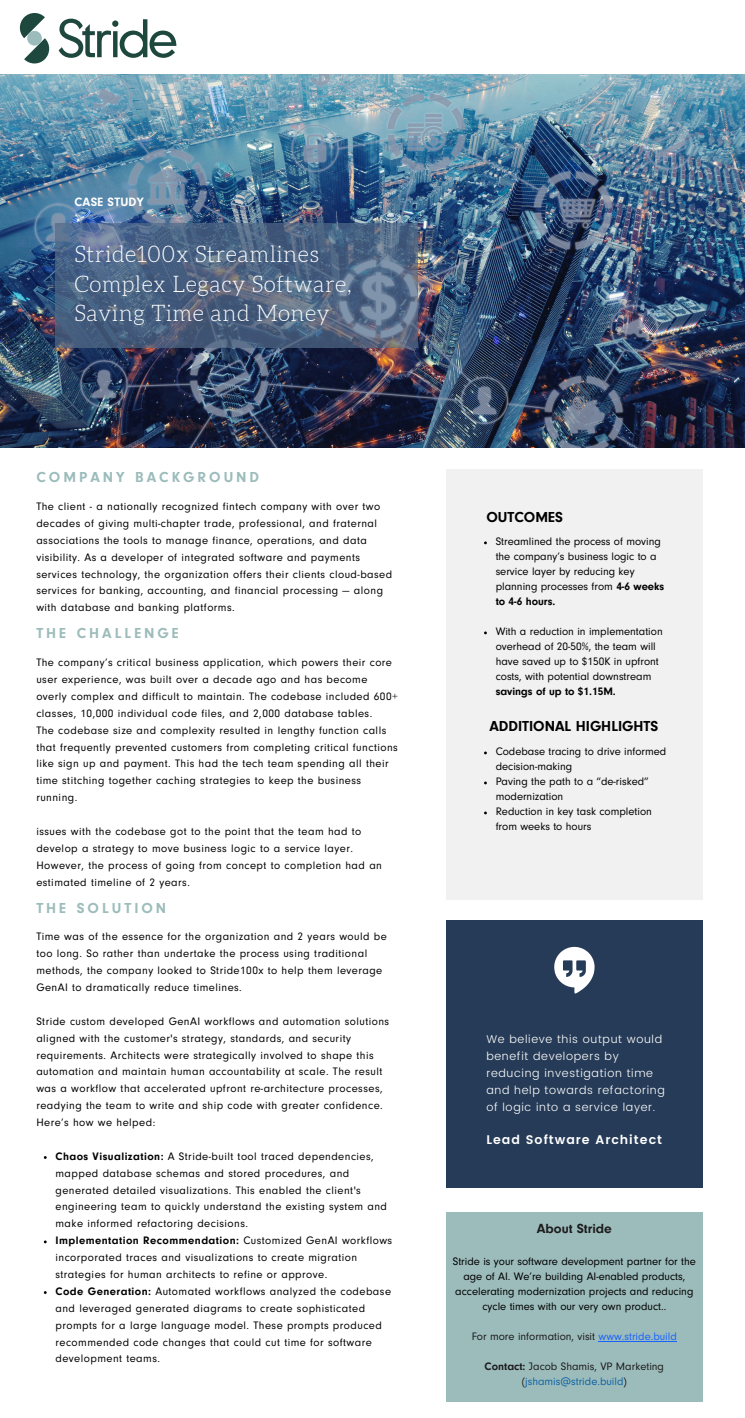
<style>
.page{position:relative;width:745px;height:1418px;background:#fff}
.page>*{position:absolute;margin:0;border:0;box-sizing:border-box;transform-origin:0 0}
.t1{font:300 22.5px/29px "Aleo";letter-spacing:.02em;color:#fff}
.t2{font:700 15px "Neuzeit Gro";letter-spacing:.2em;color:#9cbcbb}
.t3{font:700 15px "Neuzeit Gro";color:#000}
.t4{font:700 13.75px "Neuzeit Gro";color:#1d1c1d}
.t5{font:600 12.5px "Poppins";letter-spacing:.08em;color:#fff}
.t6{font:700 12.5px "Neuzeit Gro";letter-spacing:.02em;color:#fff}
.t7{font:11.25px/16.9px "Neuzeit Gro";letter-spacing:.04em;color:#000}
.t8{font:11.25px/15px "Neuzeit Gro";color:#000}
.t9{font:300 11.25px/16.9px "Poppins";letter-spacing:.06em;color:#fff}
.t10{font:11.25px/15px "Neuzeit Gro";color:#1d1c1d;text-align:center}
.s1{font-weight:700}
.s2{color:#1a62ff}
.s3{color:#1264a3}
</style>
<div class="page">
<img style="left:0;top:74px;width:744px;height:374px">
<div style="left:446px;top:469px;width:256px;height:430px;background:#f1f1f1"></div>
<div style="left:446px;top:920px;width:256px;height:267px;background:#263b57"></div>
<svg style="left:554px;top:947px;width:40px;height:46px"></svg>
<svg style="left:55px;top:223px;width:362px;height:125px;background:#506684"></svg>
<svg style="left:20px;top:13px;width:30px;height:51px"></svg>
<div style="left:27px;top:31px;width:15px;height:15px;background:#9cbcbb;border-radius:50%"></div>
<svg style="left:59px;top:19px;width:117px;height:39px"></svg>
<div style="left:446px;top:1211px;width:256px;height:190px;background:#9cbcbb"></div>
<hr style="left:598px;top:1341px;width:78px;height:1px;background:#1a62ff">
<p class="t6" style="left:74px;top:197px;width:71px">CASE STUDY</p>
<p class="t1" style="left:74px;top:241px;width:279px">Stride100x Streamlines<br>Complex Legacy Software,<br>Saving Time and Money</p>
<p class="t2" style="left:36px;top:472px;width:224px">COMPANY BACKGROUND</p>
<p class="t7" style="left:36px;top:500px;width:357px">The client - a nationally recognized fintech company with over two decades of giving multi-chapter trade, professional, and fraternal associations the tools to manage finance, operations, and data visibility. As a developer of integrated software and payments services technology, the organization offers their clients cloud-based services for banking, accounting, and financial processing — along with database and banking platforms.</p>
<p class="t2" style="left:36px;top:628px;width:144px">THE CHALLENGE</p>
<p class="t7" style="left:36px;top:656px;width:363px">The company’s critical business application, which powers their core user experience, was built over a decade ago and has become overly complex and difficult to maintain. The codebase included 600+ classes, 10,000 individual code files, and 2,000 database tables.</p>
<h2 class="t7" style="left:36px;top:723px;width:363px">The codebase size and complexity resulted in lengthy function calls that frequently prevented customers from completing critical functions like sign up and payment. This had the tech team spending all their time stitching together caching strategies to keep the business running.</h2>
<p class="t7" style="left:36px;top:824px;width:347px">issues with the codebase got to the point that the team had to develop a strategy to move business logic to a service layer.<br>However, the process of going from concept to completion had an estimated timeline of 2 years.</p>
<p class="t2" style="left:36px;top:902px;width:131px">THE SOLUTION</p>
<p class="t7" style="left:36px;top:930px;width:352px">Time was of the essence for the organization and 2 years would be too long. So rather than undertake the process using traditional methods, the company looked to Stride100x to help them leverage GenAI to dramatically reduce timelines.</p>
<h2 class="t7" style="left:36px;top:1014px;width:354px">Stride custom developed GenAI workflows and automation solutions aligned with the customer's strategy, standards, and security requirements. Architects were strategically involved to shape this automation and maintain human accountability at scale. The result was a workflow that accelerated upfront re-architecture processes, readying the team to write and ship code with greater confidence.</h2>
<p class="t7" style="left:36px;top:1115px;width:120px">Here’s how we helped:</p>
<p class="t7" style="left:55px;top:1149px;width:333px"><span class="s1">Chaos Visualization:</span> A Stride-built tool traced dependencies, mapped database schemas and stored procedures, and generated detailed visualizations. This enabled the client's engineering team to quickly understand the existing system and make informed refactoring decisions.</p>
<p class="t7" style="left:55px;top:1233px;width:338px"><span class="s1">Implementation Recommendation:</span> Customized GenAI workflows incorporated traces and visualizations to create migration strategies for human architects to refine or approve.</p>
<p class="t7" style="left:55px;top:1284px;width:337px"><span class="s1">Code Generation:</span> Automated workflows analyzed the codebase and leveraged generated diagrams to create sophisticated prompts for a large language model. These prompts produced recommended code changes that could cut time for software development teams.</p>
<h2 class="t3" style="left:486px;top:512px;width:78px">OUTCOMES</h2>
<p class="t8" style="left:495px;top:536px;width:170px">Streamlined the process of moving the company’s business logic to a service layer by reducing key planning processes from <span class="s1">4-6 weeks to 4-6 hours.</span></p>
<h2 class="t8" style="left:495px;top:626px;width:168px">With a reduction in implementation overhead of 20-50%, the team will have saved up to $150K in upfront costs, with potential downstream <span class="s1">savings of up to $1.15M.</span></h2>
<h3 class="t3" style="left:489px;top:721px;width:170px">ADDITIONAL HIGHLIGHTS</h3>
<p class="t8" style="left:495px;top:746px;width:172px">Codebase tracing to drive informed decision-making</p>
<p class="t8" style="left:495px;top:776px;width:155px">Paving the path to a “de-risked” modernization</p>
<h5 class="t8" style="left:495px;top:806px;width:158px">Reduction in key task completion from weeks to hours</h5>
<h2 class="t9" style="left:486px;top:1031px;width:180px">We believe this output would benefit developers by reducing investigation time and help towards refactoring of logic into a service layer.</h2>
<p class="t5" style="left:486px;top:1132px;width:177px">Lead Software Architect</p>
<p class="t4" style="left:536px;top:1224px;width:76px">About Stride</p>
<p class="t8" style="left:452px;top:1255px;width:244px;text-align:center">Stride is your software development partner for the age of AI. We’re building AI-enabled products, accelerating modernization projects and reducing cycle times with our very own product..</p>
<h4 class="t10" style="left:471px;top:1330px;width:206px">For more information, visit <span class="s2">www.stride.build</span></h4>
<h1 class="t10" style="left:484px;top:1360px;width:181px"><span class="s1">Contact:</span> Jacob Shamis, VP Marketing (<span class="s3">jshamis@stride.build</span>)</h1>
</div>
